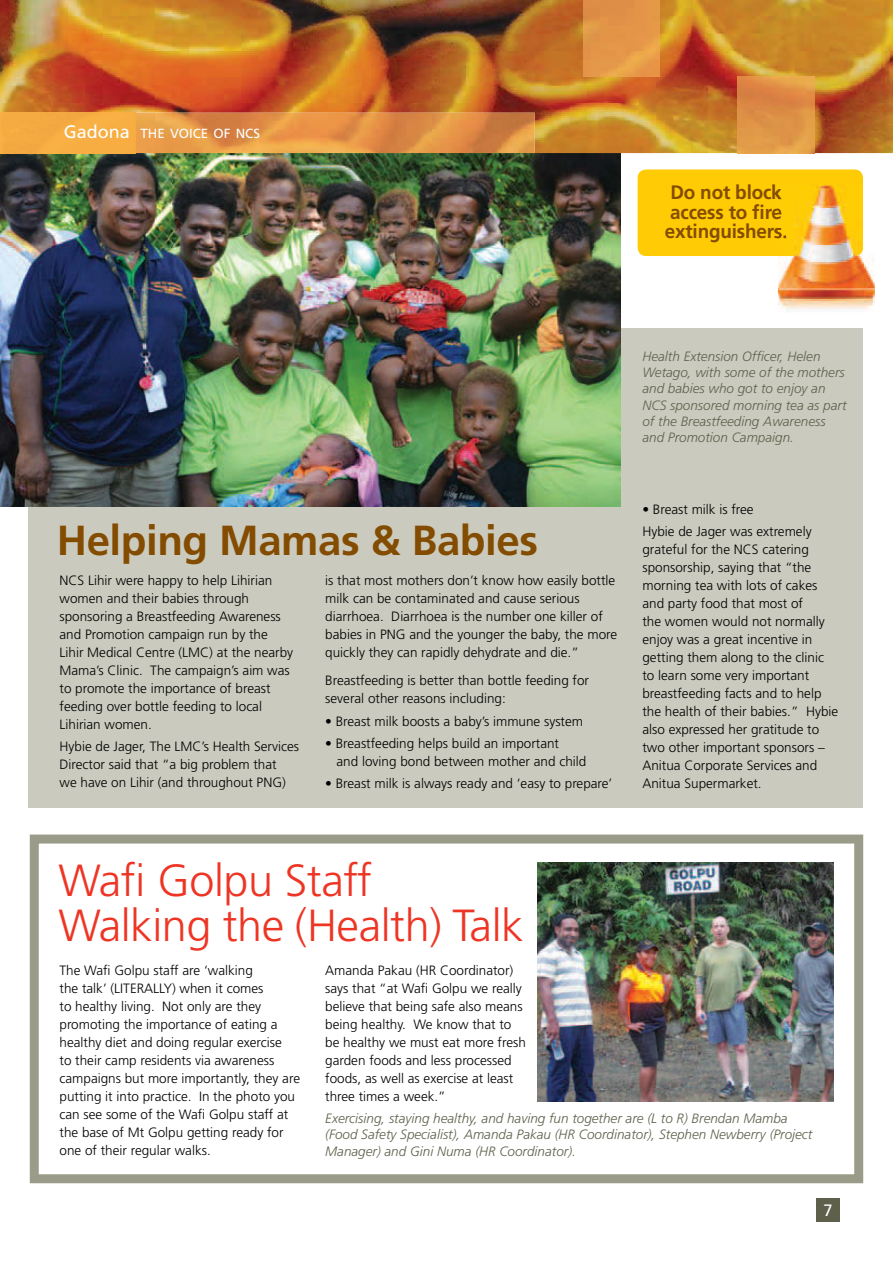
<style>
.page{position:relative;width:893px;height:1263px;background:#fff}
.page>*{position:absolute;margin:0;border:0;box-sizing:border-box;transform-origin:0 0}
.t1{font:300 45px/45px "Frutiger LT Std";letter-spacing:-.01em;color:#ee3524}
.t2{font:700 42px "Frutiger LT Std";letter-spacing:-.01em;color:#844c00}
.t3{font:700 19.5px/19.5px "Frutiger LT Std";letter-spacing:-.01em;color:#844c00}
.t4{font:16.5px "Frutiger LT Std";color:#fff}
.t5{font:300 13.5px/18px "Frutiger LT Std";color:#000}
.t6{font:italic 300 13.5px/16.2px "Frutiger LT Std";color:#5f604b}
.t7{font:13.2px "Frutiger LT Std";color:#fff}
.s1{font-size:18px}
</style>
<div class="page">
<div style="left:29px;top:329px;width:834px;height:479px;background:#cacbbe"></div>
<img style="left:0;top:153px;width:621px;height:354px">
<div style="left:638px;top:169px;width:225px;height:87px;background:#ffcb05;border-radius:9px"></div>
<img style="left:778px;top:256px;width:97px;height:54px">
<img style="left:778px;top:185px;width:85px;height:71px">
<img style="left:778px;top:185px;width:4px;height:14px">
<img style="left:778px;top:204px;width:4px;height:15px">
<img style="left:778px;top:224px;width:8px;height:18px">
<svg style="left:30px;top:834px;width:833px;height:349px"></svg>
<img style="left:538px;top:863px;width:295px;height:238px">
<img style="left:0;top:0;width:893px;height:153px">
<img style="left:738px;top:77px;width:76px;height:76px">
<img style="left:583px;top:0;width:77px;height:77px">
<img style="left:136px;top:113px;width:399px;height:40px">
<div style="left:0;top:113px;width:136px;height:40px;background:#f7ad42"></div>
<div style="left:816px;top:1198px;width:24px;height:23px;background:#5f604b"></div>
<p class="t7" style="left:64px;top:126px;width:198px"><span class="s1">Gadona</span> THE VOICE OF NCS</p>
<h3 class="t3" style="left:665px;top:183px;width:124px">Do not block access to fire extinguishers.</h3>
<h2 class="t2" style="left:57px;top:515px;width:483px">Helping Mamas &amp; Babies</h2>
<p class="t5" style="left:60px;top:572px;width:235px">NCS Lihir were happy to help Lihirian women and their babies through sponsoring a Breastfeeding Awareness and Promotion campaign run by the Lihir Medical Centre (LMC) at the nearby Mama’s Clinic. The campaign’s aim was to promote the importance of breast feeding over bottle feeding to local Lihirian women.</p>
<p class="t5" style="left:60px;top:738px;width:241px">Hybie de Jager, The LMC’s Health Services<br>Director said that “a big problem that<br>we have on Lihir (and throughout PNG)</p>
<p class="t5" style="left:325px;top:572px;width:293px">is that most mothers don’t know how easily bottle milk can be contaminated and cause serious diarrhoea. Diarrhoea is the number one killer of babies in PNG and the younger the baby, the more quickly they can rapidly dehydrate and die.”</p>
<p class="t5" style="left:325px;top:672px;width:265px">Breastfeeding is better than bottle feeding for several other reasons including:</p>
<p class="t5" style="left:325px;top:712px;width:259px">• Breast milk boosts a baby’s immune system</p>
<p class="t5" style="left:337px;top:734px;width:251px;text-indent:-11px">• Breastfeeding helps build an important<br>and loving bond between mother and child</p>
<p class="t5" style="left:325px;top:774px;width:289px">• Breast milk is always ready and ‘easy to prepare’</p>
<p class="t6" style="left:642px;top:348px;width:206px">Health Extension Officer, Helen<br>Wetago, with some of the mothers and babies who got to enjoy an<br>NCS sponsored morning tea as part of the Breastfeeding Awareness and Promotion Campaign.</p>
<p class="t5" style="left:642px;top:498px;width:171px;line-height:22.2px">• Breast milk is free<br>Hybie de Jager was extremely</p>
<p class="t5" style="left:642px;top:541px;width:197px">grateful for the NCS catering sponsorship, saying that “the morning tea with lots of cakes and party food that most of<br>the women would not normally enjoy was a great incentive in getting them along to the clinic to learn some very important breastfeeding facts and to help the health of their babies.” Hybie also expressed her gratitude to two other important sponsors –<br>Anitua Corporate Services and<br>Anitua Supermarket.</p>
<h1 class="t1" style="left:58px;top:859px;width:467px">Wafi Golpu Staff<br>Walking the (Health) Talk</h1>
<p class="t5" style="left:60px;top:962px;width:242px">The Wafi Golpu staff are ‘walking<br>the talk’ (LITERALLY) when it comes<br>to healthy living. Not only are they promoting the importance of eating a healthy diet and doing regular exercise<br>to their camp residents via awareness campaigns but more importantly, they are putting it into practice. In the photo you can see some of the Wafi Golpu staff at the base of Mt Golpu getting ready for one of their regular walks.</p>
<p class="t5" style="left:325px;top:962px;width:202px">Amanda Pakau (HR Coordinator) says that “at Wafi Golpu we really believe that being safe also means being healthy. We know that to be healthy we must eat more fresh garden foods and less processed foods, as well as exercise at least three times a week.”</p>
<p class="t6" style="left:325px;top:1110px;width:489px">Exercising, staying healthy, and having fun together are (L to R) Brendan Mamba (Food Safety Specialist), Amanda Pakau (HR Coordinator), Stephen Newberry (Project<br>Manager) and Gini Numa (HR Coordinator).</p>
<p class="t4" style="left:823px;top:1200px;width:11px">7</p>
</div>
